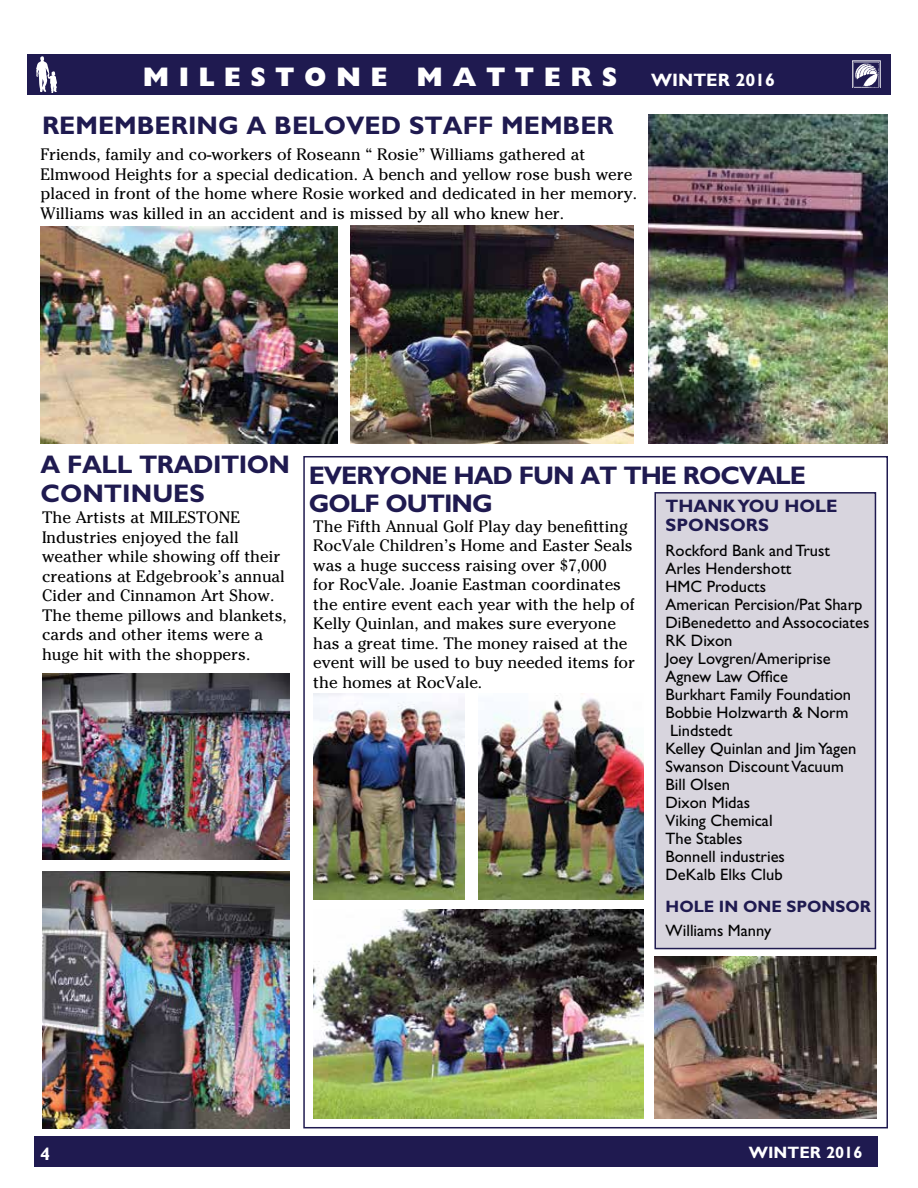
<style>
.page{position:relative;width:918px;height:1188px;background:#fff}
.page>*{position:absolute;margin:0;border:0;box-sizing:border-box;transform-origin:0 0}
.t1{font:800 27px "Gill Sans";letter-spacing:.35em;color:#fff}
.t2{font:700 25.5px/28.5px "Gill Sans Std";letter-spacing:-.04em;color:#1f1a50}
.t3{font:700 25.5px "Gill Sans Std";color:#1f1a50}
.t4{font:700 25.5px/28.5px "Gill Sans Std";letter-spacing:-.02em;color:#1f1a50}
.t5{font:700 18px/19.5px "Gill Sans Std";color:#1f1a50}
.t6{font:700 18px "Gill Sans";color:#fff}
.t7{font:16.5px/19.5px "Cheltenham Std";color:#000}
.t8{font:16.5px/18px "Gill Sans Std";color:#000}
.t9{font:700 16.5px "Gill Sans Std";color:#1f1a50}
.t10{font:700 16.5px "Gill Sans";color:#fff}
</style>
<div class="page">
<div style="left:654px;top:492px;width:222px;height:457px;background:#d8d5de;border:2px solid #1f1a50"></div>
<div style="left:27px;top:54px;width:864px;height:40px;background:#1f1a50"></div>
<svg style="left:36px;top:56px;width:21px;height:37px"></svg>
<img style="left:852px;top:60px;width:29px;height:28px">
<div style="left:34px;top:1137px;width:844px;height:30px;background:#1f1a50"></div>
<img style="left:648px;top:115px;width:240px;height:328px">
<img style="left:351px;top:226px;width:283px;height:217px">
<img style="left:40px;top:226px;width:298px;height:217px">
<img style="left:42px;top:871px;width:248px;height:257px">
<img style="left:42px;top:673px;width:248px;height:186px">
<img style="left:478px;top:693px;width:166px;height:206px">
<img style="left:654px;top:956px;width:222px;height:163px">
<img style="left:313px;top:910px;width:331px;height:209px">
<img style="left:313px;top:693px;width:152px;height:206px">
<h1 class="t1" style="left:143px;top:61px;width:476px">MILESTONE MATTERS</h1>
<p class="t6" style="left:651px;top:69px;width:126px">WINTER 2016</p>
<h2 class="t3" style="left:42px;top:110px;width:573px">REMEMBERING A BELOVED STAFF MEMBER</h2>
<p class="t7" style="left:40px;top:145px;width:598px">Friends, family and co-workers of Roseann “ Rosie” Williams gathered at Elmwood Heights for a special dedication. A bench and yellow rose bush were placed in front of the home where Rosie worked and dedicated in her memory.<br>Williams was killed in an accident and is missed by all who knew her.</p>
<h2 class="t4" style="left:40px;top:450px;width:251px">A FALL TRADITION<br>CONTINUES</h2>
<h2 class="t2" style="left:309px;top:461px;width:499px">EVERYONE HAD FUN AT THE ROCVALE<br>GOLF OUTING</h2>
<p class="t7" style="left:42px;top:508px;width:246px">The Artists at MILESTONE<br>Industries enjoyed the fall weather while showing off their creations at Edgebrook’s annual<br>Cider and Cinnamon Art Show.<br>The theme pillows and blankets, cards and other items were a huge hit with the shoppers.</p>
<p class="t7" style="left:313px;top:516px;width:323px">The Fifth Annual Golf Play day benefitting RocVale Children’s Home and Easter Seals was a huge success raising over $7,000<br>for RocVale. Joanie Eastman coordinates the entire event each year with the help of Kelly Quinlan, and makes sure everyone has a great time. The money raised at the event will be used to buy needed items for the homes at RocVale.</p>
<p class="t5" style="left:666px;top:496px;width:174px">THANK YOU HOLE<br>SPONSORS</p>
<p class="t8" style="left:666px;top:542px;width:205px">Rockford Bank and Trust<br>Arles Hendershott<br>HMC Products<br>American Percision/Pat Sharp<br>DiBenedetto and Assocociates<br>RK Dixon<br>Joey Lovgren/Ameriprise<br>Agnew Law Office<br>Burkhart Family Foundation<br>Bobbie Holzwarth &amp; Norm<br>Lindstedt<br>Kelley Quinlan and Jim Yagen<br>Swanson Discount Vacuum<br>Bill Olsen<br>Dixon Midas<br>Viking Chemical<br>The Stables<br>Bonnell industries<br>DeKalb Elks Club</p>
<p class="t9" style="left:666px;top:896px;width:207px">HOLE IN ONE SPONSOR</p>
<p class="t8" style="left:666px;top:922px;width:107px">Williams Manny</p>
<p class="t6" style="left:40px;top:1144px;width:11px">4</p>
<p class="t10" style="left:749px;top:1143px;width:115px">WINTER 2016</p>
</div>
